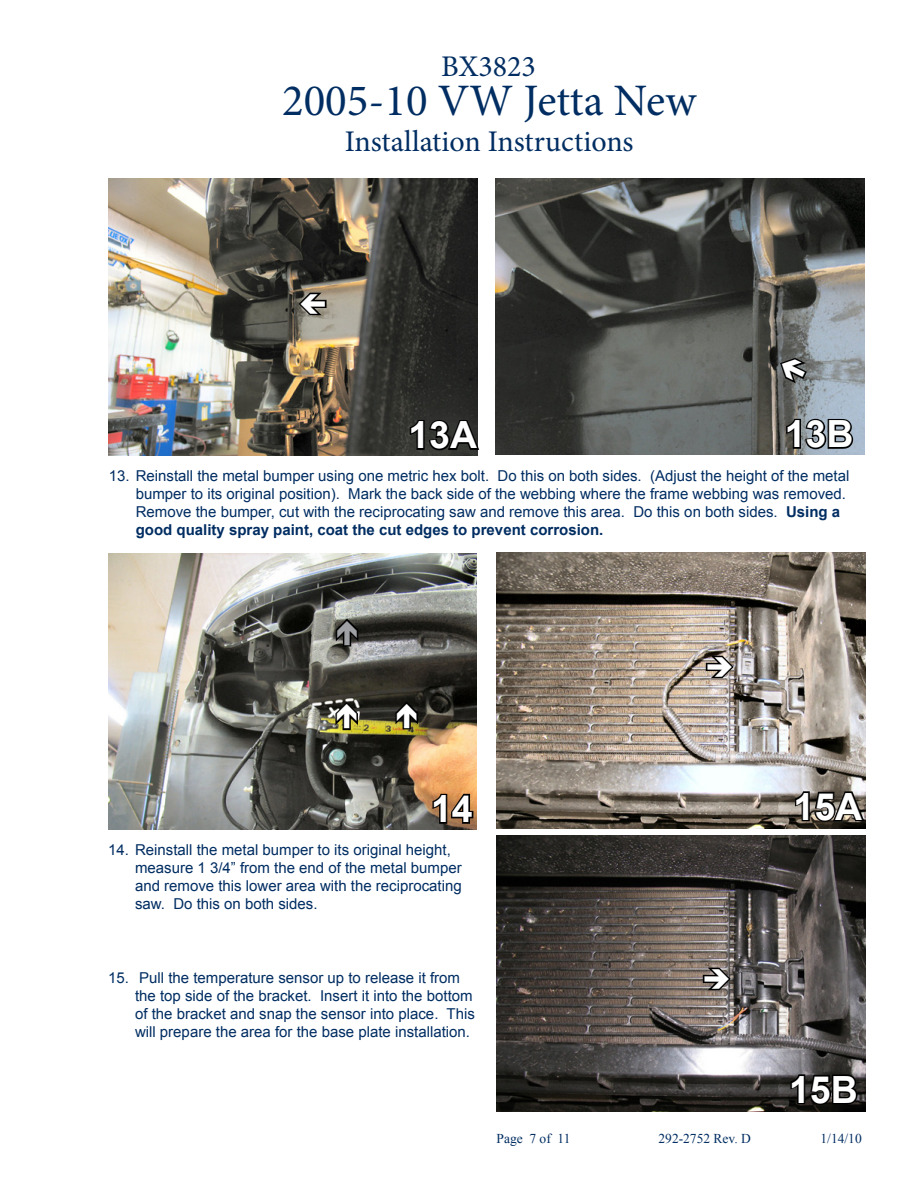
<style>
.page{position:relative;width:918px;height:1188px;background:#fff}
.page>*{position:absolute;margin:0;border:0;box-sizing:border-box;transform-origin:0 0}
.t1{font:45px "Minion Pro";color:#002d62}
.t2{font:700 37.5px "Arial";color:#fff}
.t3{font:30px "Minion Pro";color:#002d62}
.t4{font:15px/18px "Arial";color:#002d62}
.t5{font:13.5px "Times New Roman";color:#002d62}
.s1{font-weight:700}
</style>
<div class="page">
<img style="left:496px;top:178px;width:369px;height:277px">
<img style="left:109px;top:178px;width:369px;height:277px">
<svg style="left:408px;top:418px;width:72px;height:34px;background:#252523"></svg>
<img style="left:108px;top:554px;width:369px;height:276px">
<svg style="left:431px;top:792px;width:44px;height:33px"></svg>
<svg style="left:785px;top:417px;width:70px;height:34px;background:#51575c"></svg>
<img style="left:496px;top:552px;width:369px;height:276px">
<svg style="left:793px;top:789px;width:73px;height:34px;background:#504b45"></svg>
<img style="left:497px;top:836px;width:369px;height:276px">
<svg style="left:789px;top:1073px;width:71px;height:33px;background:#1d1b1a"></svg>
<svg style="left:297px;top:290px;width:31px;height:28px"></svg>
<svg style="left:778px;top:356px;width:31px;height:30px"></svg>
<svg style="left:333px;top:700px;width:28px;height:32px"></svg>
<svg style="left:393px;top:699px;width:28px;height:32px"></svg>
<svg style="left:333px;top:616px;width:28px;height:32px"></svg>
<svg style="left:704px;top:653px;width:32px;height:28px"></svg>
<svg style="left:701px;top:965px;width:32px;height:28px"></svg>
<h3 class="t3" style="left:441px;top:46px;width:96px">BX3823</h3>
<h1 class="t1" style="left:282px;top:71px;width:416px">2005-10 VW Jetta New</h1>
<h3 class="t3" style="left:345px;top:122px;width:290px">Installation Instructions</h3>
<h2 class="t2" style="left:408px;top:410px;width:70px">13A</h2>
<h2 class="t2" style="left:785px;top:409px;width:70px">13B</h2>
<p class="t4" style="left:136px;top:467px;width:715px;text-indent:-27px">13. Reinstall the metal bumper using one metric hex bolt. Do this on both sides. (Adjust the height of the metal bumper to its original position). Mark the back side of the webbing where the frame webbing was removed.<br>Remove the bumper, cut with the reciprocating saw and remove this area. Do this on both sides. <span class="s1">Using a good quality spray paint, coat the cut edges to prevent corrosion.</span></p>
<h2 class="t2" style="left:431px;top:784px;width:43px">14</h2>
<p class="t4" style="left:135px;top:841px;width:328px;text-indent:-27px">14. Reinstall the metal bumper to its original height, measure 1 3/4” from the end of the metal bumper and remove this lower area with the reciprocating saw. Do this on both sides.</p>
<h2 class="t2" style="left:794px;top:782px;width:70px">15A</h2>
<p class="t4" style="left:135px;top:969px;width:341px;text-indent:-27px">15. Pull the temperature sensor up to release it from the top side of the bracket. Insert it into the bottom of the bracket and snap the sensor into place. This will prepare the area for the base plate installation.</p>
<h2 class="t2" style="left:789px;top:1065px;width:70px">15B</h2>
<p class="t5" style="left:496px;top:1129px;width:76px">Page 7 of 11</p>
<p class="t5" style="left:658px;top:1129px;width:94px">292-2752 Rev. D</p>
<p class="t5" style="left:820px;top:1129px;width:43px">1/14/10</p>
</div>
